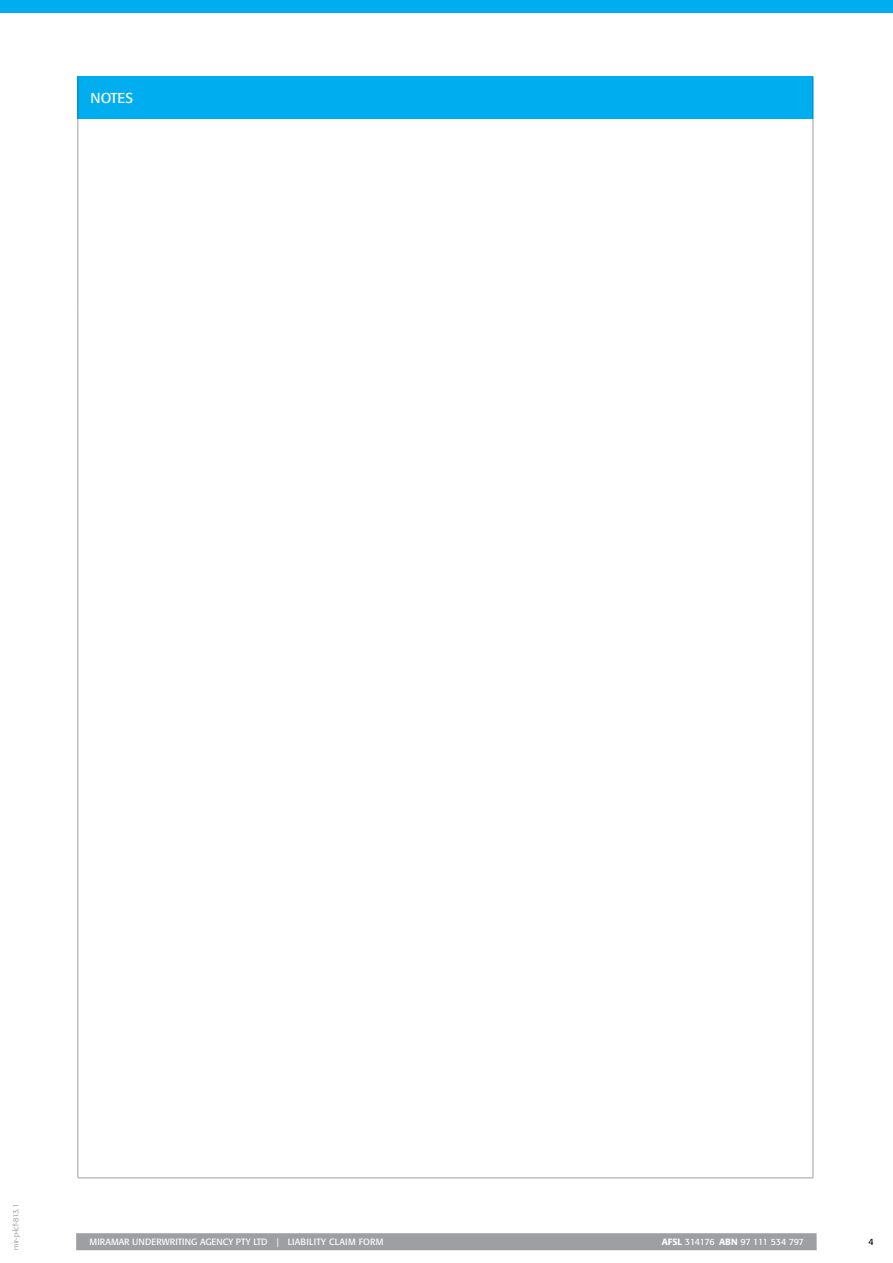
<style>
.page{position:relative;width:893px;height:1263px;background:#fff}
.page>*{position:absolute;margin:0;border:0;box-sizing:border-box;transform-origin:0 0}
.t1{font:14.25px "Formata Regular SC";color:#fff}
.t2{font:9px "Formata";letter-spacing:.02em;color:#fff}
.t3{font:9px "Formata";letter-spacing:-.04em;color:#fff}
.t4{font:9px "Formata";color:#000}
.t5{font:300 7.5px "Formata";color:#808285}
.s1{font-weight:500}
</style>
<div class="page">
<div style="left:0;top:0;width:893px;height:13px;background:#00aeef"></div>
<div style="left:76px;top:1233px;width:741px;height:17px;background:#9d9fa2"></div>
<div style="left:78px;top:77px;width:735px;height:42px;background:#00aeef"></div>
<hr style="left:78px;top:119px;width:1px;height:189px;background:#9d9fa2">
<hr style="left:813px;top:119px;width:1px;height:189px;background:#9d9fa2">
<hr style="left:78px;top:308px;width:1px;height:870px;background:#9d9fa2">
<hr style="left:813px;top:308px;width:1px;height:870px;background:#9d9fa2">
<hr style="left:78px;top:1177px;width:188px;height:1px;background:#9d9fa2">
<hr style="left:266px;top:1177px;width:136px;height:1px;background:#9d9fa2">
<hr style="left:402px;top:1177px;width:137px;height:1px;background:#9d9fa2">
<hr style="left:539px;top:1177px;width:137px;height:1px;background:#9d9fa2">
<hr style="left:676px;top:1177px;width:137px;height:1px;background:#9d9fa2">
<hr style="left:78px;top:77px;width:1px;height:42px;background:#0080be">
<hr style="left:813px;top:77px;width:1px;height:42px;background:#0080be">
<h1 class="t1" style="left:91px;top:90px;width:44px">NOTES</h1>
<p class="t5" style="left:11px;top:1250px;width:48px;rotate:-90deg">mir-p-lcf-813.1</p>
<p class="t2" style="left:89px;top:1237px;width:296px">MIRAMAR UNDERWRITING AGENCY PTY LTD | LIABILITY CLAIM FORM</p>
<p class="t3" style="left:662px;top:1237px;width:143px"><span class="s1">AFSL</span> 314176 <span class="s1">ABN</span> 97 111 534 797</p>
<p class="t4" style="left:868px;top:1237px;width:7px">4</p>
</div>
